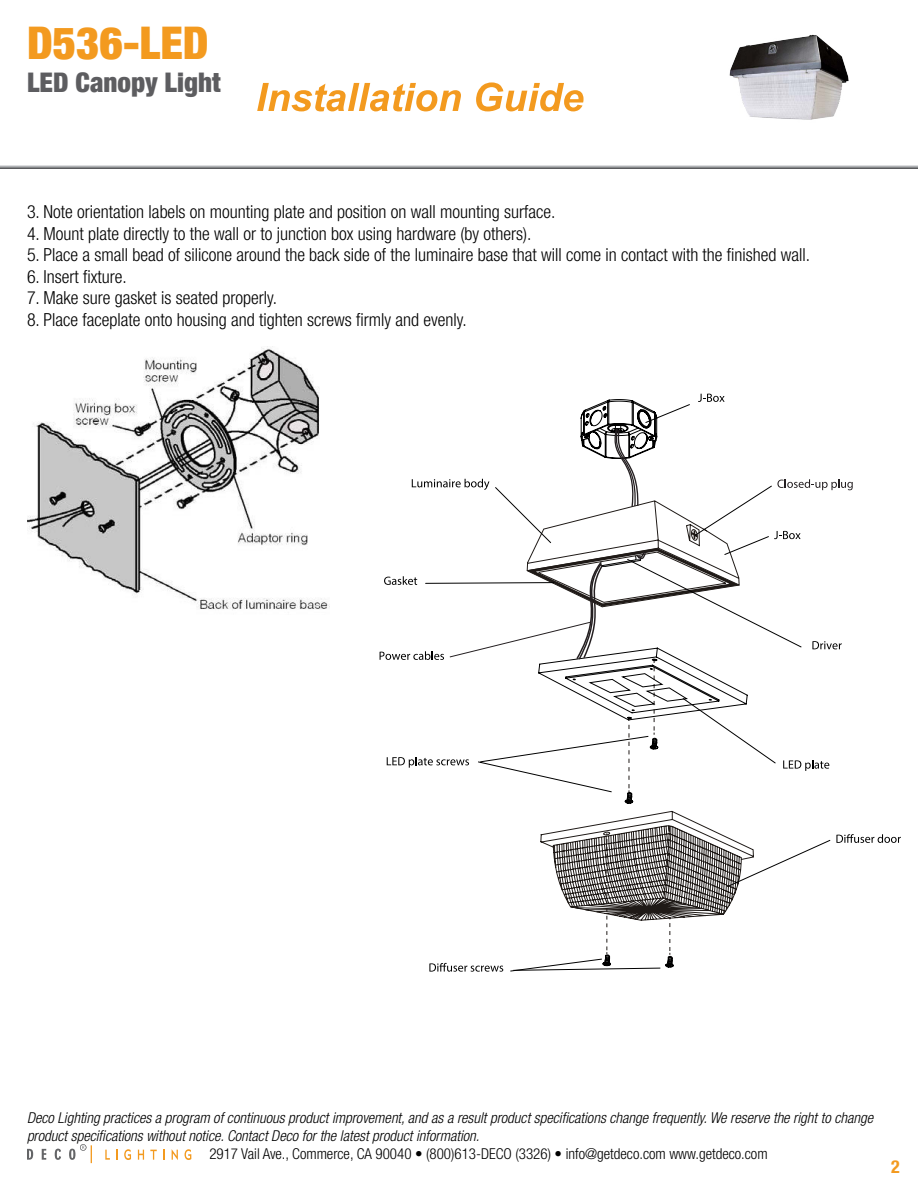
<style>
.page{position:relative;width:918px;height:1188px;background:#fff}
.page>*{position:absolute;margin:0;border:0;box-sizing:border-box;transform-origin:0 0}
.t1{font:900 condensed 45px "Helvetica Neue LT Com";color:#f39a1f}
.t2{font:900 condensed 27px "Helvetica Neue LT Com";color:#5d5d60}
.t3{font:300 condensed 18px "Helvetica Neue LT Com";color:#000}
.t4{font:700 condensed 18px "Helvetica Neue LT Com";color:#f39a1f}
.t5{font:italic 300 condensed 15px/18px "Helvetica Neue LT Com";color:#000}
.t6{font:300 condensed 15px "Helvetica Neue LT Com";color:#000}
</style>
<div class="page">
<svg style="left:257px;top:83px;width:204px;height:28px"></svg>
<svg style="left:476px;top:82px;width:108px;height:29px"></svg>
<svg style="left:1px;top:165px;width:916px;height:4px;background:#9a9c9e"></svg>
<svg style="left:27px;top:1149px;width:6px;height:11px"></svg>
<svg style="left:42px;top:1149px;width:4px;height:11px"></svg>
<svg style="left:55px;top:1149px;width:6px;height:11px"></svg>
<svg style="left:105px;top:1150px;width:5px;height:10px"></svg>
<svg style="left:116px;top:1150px;width:2px;height:10px"></svg>
<svg style="left:124px;top:1149px;width:7px;height:11px"></svg>
<svg style="left:138px;top:1150px;width:6px;height:10px"></svg>
<svg style="left:150px;top:1150px;width:7px;height:10px"></svg>
<svg style="left:172px;top:1149px;width:6px;height:11px"></svg>
<svg style="left:185px;top:1149px;width:6px;height:11px"></svg>
<svg style="left:69px;top:1144px;width:23px;height:19px"></svg>
<img style="left:729px;top:34px;width:120px;height:86px">
<img style="left:27px;top:347px;width:303px;height:263px">
<svg style="left:805px;top:760px;width:24px;height:11px"></svg>
<svg style="left:812px;top:641px;width:30px;height:8px"></svg>
<svg style="left:774px;top:531px;width:27px;height:8px"></svg>
<svg style="left:836px;top:834px;width:65px;height:9px"></svg>
<svg style="left:777px;top:479px;width:76px;height:11px"></svg>
<svg style="left:380px;top:394px;width:375px;height:578px"></svg>
<h1 class="t1" style="left:27px;top:16px;width:183px">D536-LED</h1>
<h2 class="t2" style="left:27px;top:66px;width:195px">LED Canopy Light</h2>
<p class="t3" style="left:27px;top:201px;width:530px">3. Note orientation labels on mounting plate and position on wall mounting surface.</p>
<p class="t3" style="left:27px;top:223px;width:506px">4. Mount plate directly to the wall or to junction box using hardware (by others .(</p>
<p class="t3" style="left:27px;top:245px;width:785px">5. Place a small bead of silicone around the back side of the luminaire base that will come in contact with the finished wall.</p>
<p class="t3" style="left:27px;top:266px;width:101px">6. Insert fixture.</p>
<p class="t3" style="left:27px;top:288px;width:252px">7. Make sure gasket is seated properly.</p>
<p class="t3" style="left:27px;top:309px;width:441px">8. Place faceplate onto housing and tighten screws firmly and evenly.</p>
<p class="t5" style="left:27px;top:1109px;width:848px">Deco Lighting practices a program of continuous product improvement, and as a result product specifications change frequently. We reserve the right to change product specifications without notice. Contact Deco for the latest product information.</p>
<p class="t6" style="left:209px;top:1145px;width:560px">2917 Vail Ave., Commerce, CA 90040 • (800)613-DECO (3326) • info@getdeco.com www.getdeco.com</p>
<p class="t4" style="left:891px;top:1156px;width:10px">2</p>
</div>
